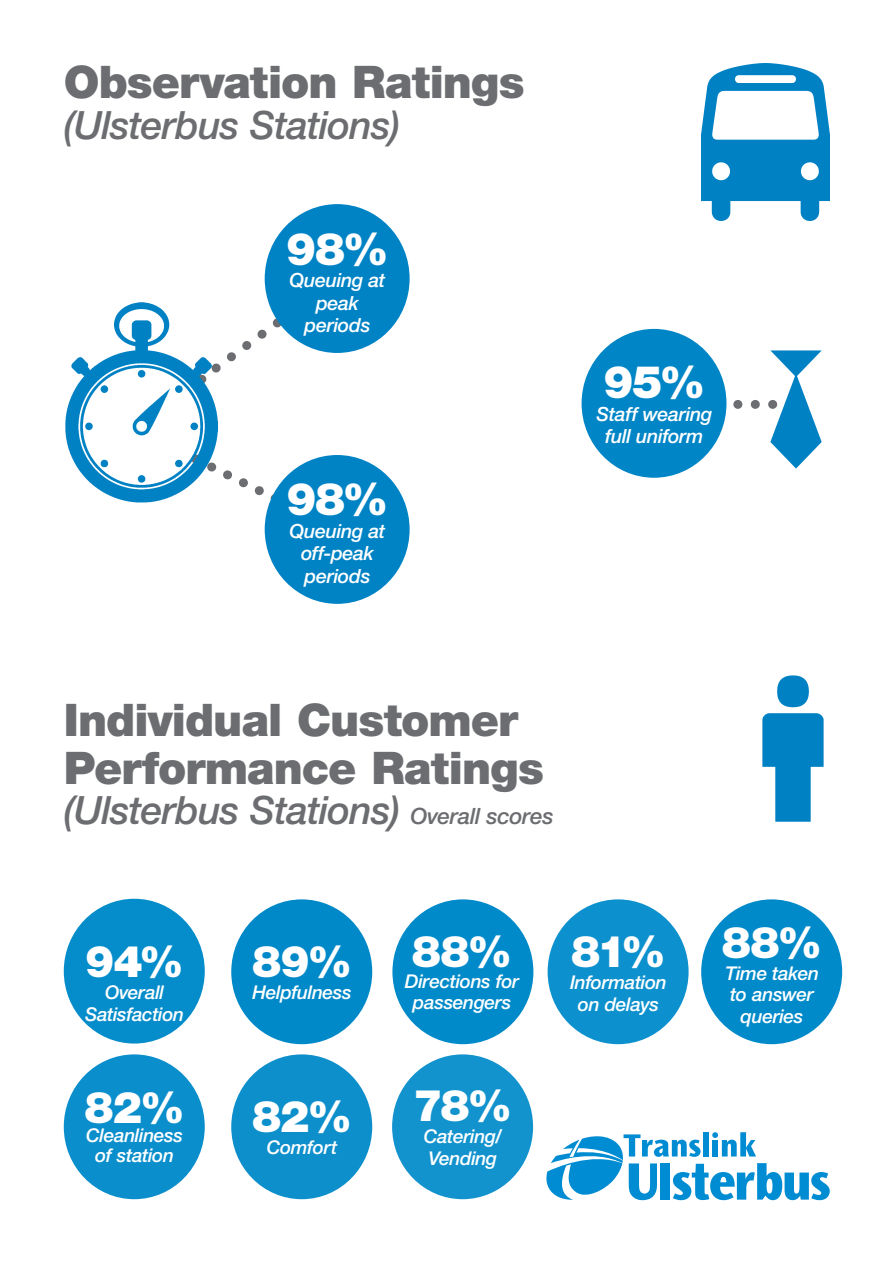
<style>
.page{position:relative;width:893px;height:1263px;background:#fff}
.page>*{position:absolute;margin:0;border:0;box-sizing:border-box;transform-origin:0 0}
.t1{font:900 45px/48px "Helvetica Neue LT";letter-spacing:-.02em;color:#6c6d70}
.t2{font:900 45px "Helvetica Neue LT";color:#fff}
.t3{font:900 43.8px "Helvetica Neue LT";letter-spacing:-.025em;color:#fff}
.t4{font:italic 500 39px "Helvetica Neue LT";letter-spacing:-.02em;color:#6c6d70}
.t5{font:italic 500 19.5px/22.5px "Helvetica Neue LT";letter-spacing:-.015em;color:#fff;text-align:center}
.t6{font:italic 500 18.9px "Helvetica Neue LT";letter-spacing:-.02em;color:#fff}
.s1{font-size:22.5px}
</style>
<div class="page">
<svg style="left:546px;top:1132px;width:284px;height:68px"></svg>
<svg style="left:227px;top:273px;width:102px;height:89px"></svg>
<svg style="left:223px;top:455px;width:106px;height:80px"></svg>
<img style="left:702px;top:64px;width:127px;height:156px">
<img style="left:65px;top:302px;width:156px;height:201px">
<div style="left:265px;top:204px;width:145px;height:149px;background:#0083c5;border-radius:50%"></div>
<div style="left:582px;top:329px;width:144px;height:149px;background:#0085c6;border-radius:50%"></div>
<div style="left:265px;top:455px;width:145px;height:149px;background:#0083c5;border-radius:50%"></div>
<div style="left:231px;top:899px;width:141px;height:145px;background:#0089c9;border-radius:50%"></div>
<div style="left:548px;top:899px;width:141px;height:145px;background:#0d91ce;border-radius:50%"></div>
<div style="left:231px;top:1054px;width:141px;height:145px;background:#0d8fcc;border-radius:50%"></div>
<div style="left:64px;top:1054px;width:141px;height:145px;background:#0a8ecc;border-radius:50%"></div>
<div style="left:392px;top:899px;width:141px;height:145px;background:#008aca;border-radius:50%"></div>
<div style="left:392px;top:1054px;width:141px;height:145px;background:#1293ce;border-radius:50%"></div>
<div style="left:701px;top:899px;width:141px;height:145px;background:#008aca;border-radius:50%"></div>
<img style="left:762px;top:675px;width:62px;height:147px">
<svg style="left:720px;top:350px;width:102px;height:119px"></svg>
<div style="left:64px;top:899px;width:141px;height:144px;background:#048ccb;border-radius:50%"></div>
<p class="t1" style="left:64px;top:58px;width:462px">Observation Ratings</p>
<p class="t4" style="left:64px;top:102px;width:338px">(Ulsterbus Stations)</p>
<p class="t2" style="left:286px;top:222px;width:104px">98%</p>
<p class="t5" style="left:290px;top:269px;width:97px">Queuing at peak periods</p>
<p class="t2" style="left:287px;top:472px;width:103px">98%</p>
<p class="t5" style="left:290px;top:519px;width:97px">Queuing at off-peak periods</p>
<p class="t2" style="left:603px;top:355px;width:104px">95%</p>
<p class="t5" style="left:605px;top:425px;width:100px">full uniform</p>
<p class="t5" style="left:596px;top:403px;width:117px">Staff wearing</p>
<p class="t1" style="left:64px;top:695px;width:482px">Individual Customer<br>Performance Ratings</p>
<p class="t4" style="left:64px;top:787px;width:491px">(Ulsterbus Stations) <span class="s1">Overall scores</span></p>
<p class="t3" style="left:85px;top:935px;width:100px">94%</p>
<p class="t6" style="left:105px;top:981px;width:61px">Overall</p>
<p class="t6" style="left:85px;top:1003px;width:101px">Satisfaction</p>
<p class="t3" style="left:85px;top:1081px;width:102px">82%</p>
<p class="t6" style="left:86px;top:1124px;width:98px">Cleanliness</p>
<p class="t6" style="left:95px;top:1144px;width:80px">of station</p>
<p class="t3" style="left:252px;top:936px;width:101px">89%</p>
<p class="t6" style="left:252px;top:981px;width:101px">Helpfulness</p>
<p class="t3" style="left:252px;top:1090px;width:102px">82%</p>
<p class="t6" style="left:267px;top:1136px;width:72px">Comfort</p>
<p class="t3" style="left:412px;top:925px;width:102px">88%</p>
<p class="t6" style="left:413px;top:991px;width:100px">passengers</p>
<p class="t6" style="left:405px;top:970px;width:116px">Directions for</p>
<p class="t3" style="left:414px;top:1079px;width:100px">78%</p>
<p class="t6" style="left:424px;top:1125px;width:80px">Catering/</p>
<p class="t6" style="left:429px;top:1147px;width:70px">Vending</p>
<p class="t3" style="left:571px;top:925px;width:96px">81%</p>
<p class="t6" style="left:578px;top:993px;width:83px">on delays</p>
<p class="t6" style="left:570px;top:971px;width:98px">Information</p>
<p class="t3" style="left:722px;top:916px;width:102px">88%</p>
<p class="t6" style="left:725px;top:962px;width:95px">Time taken</p>
<p class="t6" style="left:730px;top:983px;width:85px">to answer</p>
<p class="t6" style="left:741px;top:1005px;width:64px">queries</p>
</div>
